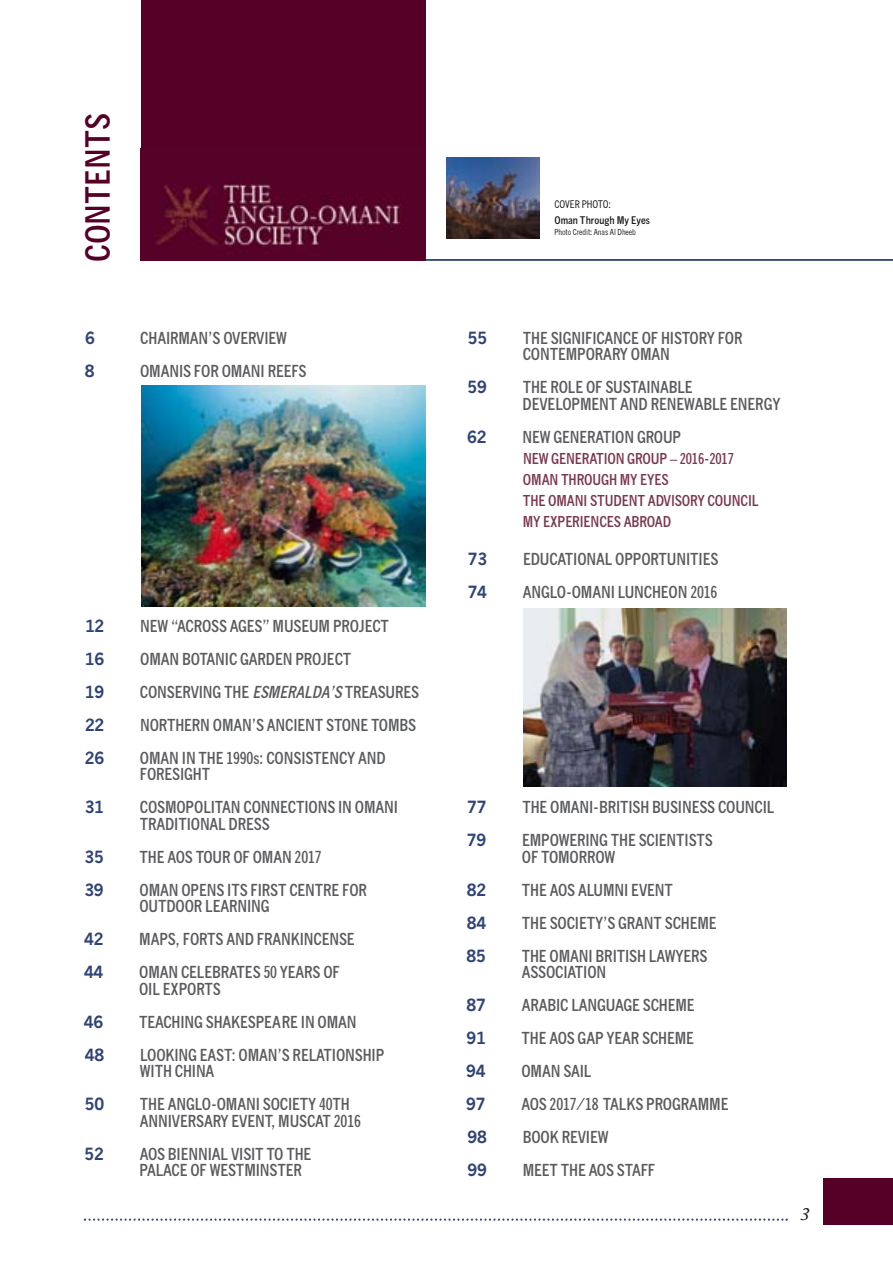
<style>
.page{position:relative;width:893px;height:1263px;background:#fff}
.page>*{position:absolute;margin:0;border:0;box-sizing:border-box;transform-origin:0 0}
.t1{font:700 condensed 33.15px "News Gothic";color:#560027}
.t2{font:italic 18px "Plantin";color:#1a1818}
.t3{font:700 condensed 16.5px/16.5px "News Gothic";letter-spacing:-.01em;color:#5a5b5e;scale:.95 1}
.t4{font:700 16.5px "News Gothic";letter-spacing:-.015em;color:#2f4476;scale:.95 1}
.t5{font:700 condensed 15px/21px "News Gothic";letter-spacing:-.01em;color:#7a384c;scale:.95 1}
.t6{font:700 condensed 10.5px "News Gothic";color:#1a1818}
.t7{font:condensed 10.5px "News Gothic";color:#1a1818}
.t8{font:condensed 8.25px "News Gothic";color:#1a1818}
.s1{font-style:italic}
</style>
<div class="page">
<svg style="left:84px;top:1218px;width:704px;height:3px"></svg>
<div style="left:823px;top:1178px;width:70px;height:47px;background:#560027"></div>
<img style="left:141px;top:385px;width:284px;height:222px">
<img style="left:523px;top:609px;width:264px;height:178px">
<hr style="left:415px;top:259px;width:478px;height:2px;background:#002254">
<div style="left:141px;top:0;width:284px;height:261px;background:#560027"></div>
<img style="left:156px;top:182px;width:245px;height:65px">
<img style="left:446px;top:157px;width:94px;height:81px">
<h1 class="t1" style="left:85px;top:262px;width:150px;rotate:-90deg">CONTENTS</h1>
<p class="t4" style="left:85px;top:332px;width:12px">6</p>
<p class="t3" style="left:140px;top:331px;width:156px">CHAIRMAN’S OVERVIEW</p>
<p class="t4" style="left:85px;top:365px;width:12px">8</p>
<p class="t3" style="left:140px;top:364px;width:177px">OMANIS FOR OMANI REEFS</p>
<p class="t4" style="left:85px;top:619px;width:22px">12</p>
<p class="t3" style="left:140px;top:619px;width:263px">NEW “ACROSS AGES” MUSEUM PROJECT</p>
<p class="t4" style="left:85px;top:652px;width:22px">16</p>
<p class="t3" style="left:140px;top:652px;width:224px">OMAN BOTANIC GARDEN PROJECT</p>
<p class="t4" style="left:85px;top:685px;width:22px">19</p>
<p class="t3" style="left:140px;top:685px;width:295px">CONSERVING THE <span class="s1">ESMERALDA’S</span>TREASURES</p>
<p class="t4" style="left:85px;top:718px;width:22px">22</p>
<p class="t3" style="left:140px;top:718px;width:292px">NORTHERN OMAN’S ANCIENT STONE TOMBS</p>
<p class="t4" style="left:85px;top:751px;width:22px">26</p>
<p class="t3" style="left:140px;top:751px;width:260px">OMAN IN THE 1990s: CONSISTENCY AND<br>FORESIGHT</p>
<p class="t4" style="left:85px;top:801px;width:22px">31</p>
<p class="t3" style="left:140px;top:800px;width:273px">COSMOPOLITAN CONNECTIONS IN OMANI<br>TRADITIONAL DRESS</p>
<p class="t4" style="left:84px;top:850px;width:22px">35</p>
<p class="t3" style="left:140px;top:850px;width:193px">THE AOS TOUR OF OMAN 2017</p>
<p class="t4" style="left:84px;top:883px;width:22px">39</p>
<p class="t3" style="left:139px;top:883px;width:241px">OMAN OPENS ITS FIRST CENTRE FOR<br>OUTDOOR LEARNING</p>
<p class="t4" style="left:84px;top:933px;width:22px">42</p>
<p class="t3" style="left:139px;top:932px;width:228px">MAPS, FORTS AND FRANKINCENSE</p>
<p class="t4" style="left:84px;top:966px;width:22px">44</p>
<p class="t3" style="left:139px;top:965px;width:213px">OMAN CELEBRATES 50 YEARS OF<br>OIL EXPORTS</p>
<p class="t4" style="left:84px;top:1015px;width:22px">46</p>
<p class="t3" style="left:139px;top:1015px;width:231px">TEACHING SHAKESPEARE IN OMAN</p>
<p class="t4" style="left:85px;top:1048px;width:22px">48</p>
<p class="t3" style="left:140px;top:1048px;width:259px">LOOKING EAST: OMAN’S RELATIONSHIP<br>WITH CHINA</p>
<p class="t4" style="left:85px;top:1098px;width:22px">50</p>
<p class="t3" style="left:140px;top:1097px;width:234px">THE ANGLO-OMANI SOCIETY 40TH<br>ANNIVERSARY EVENT, MUSCAT 2016</p>
<p class="t4" style="left:85px;top:1147px;width:22px">52</p>
<p class="t3" style="left:140px;top:1147px;width:182px">AOS BIENNIAL VISIT TO THE<br>PALACE OF WESTMINSTER</p>
<p class="t7" style="left:554px;top:200px;width:58px">COVER PHOTO:</p>
<p class="t6" style="left:554px;top:216px;width:97px">Oman Through My Eyes</p>
<p class="t8" style="left:554px;top:229px;width:83px">Photo Credit: Anas Al Dheeb</p>
<p class="t4" style="left:468px;top:332px;width:22px">55</p>
<p class="t3" style="left:523px;top:331px;width:233px">THE SIGNIFICANCE OF HISTORY FOR<br>CONTEMPORARY OMAN</p>
<p class="t4" style="left:468px;top:381px;width:22px">59</p>
<p class="t3" style="left:523px;top:381px;width:273px">THE ROLE OF SUSTAINABLE<br>DEVELOPMENT AND RENEWABLE ENERGY</p>
<p class="t4" style="left:467px;top:431px;width:22px">62</p>
<p class="t3" style="left:522px;top:430px;width:169px">NEW GENERATION GROUP</p>
<p class="t5" style="left:523px;top:449px;width:250px">NEW GENERATION GROUP – 2016-2017<br>OMAN THROUGH MY EYES<br>THE OMANI STUDENT ADVISORY COUNCIL<br>MY EXPERIENCES ABROAD</p>
<p class="t4" style="left:468px;top:552px;width:22px">73</p>
<p class="t3" style="left:523px;top:552px;width:207px">EDUCATIONAL OPPORTUNITIES</p>
<p class="t4" style="left:468px;top:585px;width:22px">74</p>
<p class="t3" style="left:523px;top:585px;width:206px">ANGLO-OMANI LUNCHEON 2016</p>
<p class="t4" style="left:467px;top:801px;width:22px">77</p>
<p class="t3" style="left:522px;top:801px;width:267px">THE OMANI-BRITISH BUSINESS COUNCIL</p>
<p class="t4" style="left:467px;top:834px;width:22px">79</p>
<p class="t3" style="left:522px;top:834px;width:202px">EMPOWERING THE SCIENTISTS<br>OF TOMORROW</p>
<p class="t4" style="left:467px;top:884px;width:22px">82</p>
<p class="t3" style="left:522px;top:883px;width:161px">THE AOS ALUMNI EVENT</p>
<p class="t4" style="left:467px;top:917px;width:22px">84</p>
<p class="t3" style="left:522px;top:916px;width:207px">THE SOCIETY’S GRANT SCHEME</p>
<p class="t4" style="left:467px;top:950px;width:22px">85</p>
<p class="t3" style="left:522px;top:949px;width:197px">THE OMANI BRITISH LAWYERS<br>ASSOCIATION</p>
<p class="t4" style="left:466px;top:999px;width:22px">87</p>
<p class="t3" style="left:522px;top:999px;width:184px">ARABIC LANGUAGE SCHEME</p>
<p class="t4" style="left:466px;top:1032px;width:22px">91</p>
<p class="t3" style="left:521px;top:1032px;width:183px">THE AOS GAP YEAR SCHEME</p>
<p class="t4" style="left:466px;top:1065px;width:22px">94</p>
<p class="t3" style="left:521px;top:1065px;width:75px">OMAN SAIL</p>
<p class="t4" style="left:466px;top:1098px;width:22px">97</p>
<p class="t3" style="left:521px;top:1098px;width:220px">AOS 2017/18 TALKS PROGRAMME</p>
<p class="t4" style="left:468px;top:1131px;width:22px">98</p>
<p class="t3" style="left:523px;top:1131px;width:92px">BOOK REVIEW</p>
<p class="t4" style="left:468px;top:1164px;width:22px">99</p>
<p class="t3" style="left:523px;top:1164px;width:141px">MEET THE AOS STAFF</p>
<p class="t2" style="left:800px;top:1208px;width:11px">3</p>
</div>
